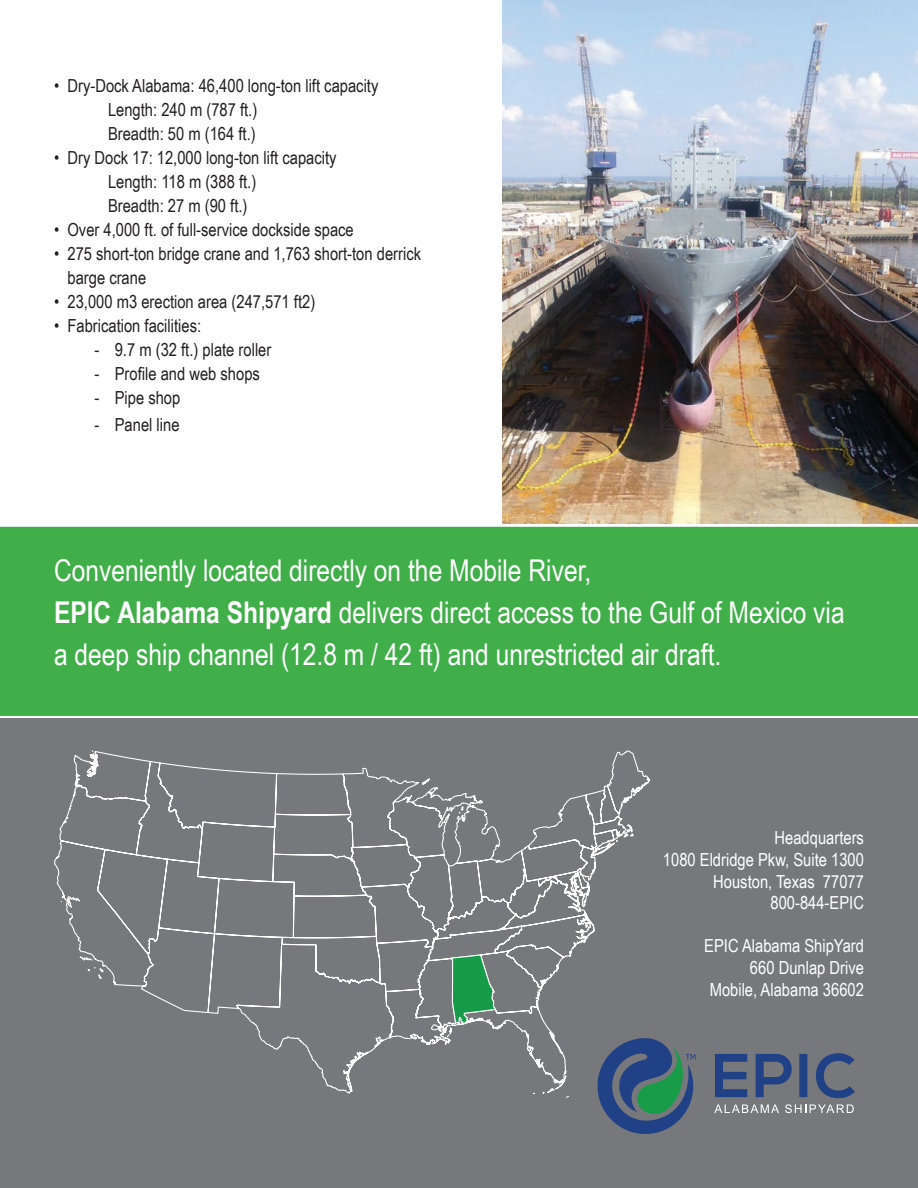
<style>
.page{position:relative;width:918px;height:1188px;background:#fff}
.page>*{position:absolute;margin:0;border:0;box-sizing:border-box;transform-origin:0 0}
.t1{font:30px/42px "Arial Narrow";color:#fff}
.t2{font:18px/24px "Arial Narrow";color:#231f20}
.t3{font:18px/21.6px "Arial Narrow";color:#fff;text-align:right}
.s1{font-weight:700}
</style>
<div class="page">
<div style="left:0;top:526px;width:918px;height:193px;background:#40ae49"></div>
<img style="left:502px;top:0;width:416px;height:524px">
<div style="left:0;top:719px;width:918px;height:469px;background:#76787b"></div>
<svg style="left:54px;top:750px;width:596px;height:348px"></svg>
<svg style="left:450px;top:954px;width:47px;height:72px"></svg>
<svg style="left:714px;top:1104px;width:65px;height:9px"></svg>
<svg style="left:785px;top:1104px;width:69px;height:9px"></svg>
<svg style="left:715px;top:1053px;width:140px;height:45px"></svg>
<svg style="left:597px;top:1038px;width:99px;height:96px"></svg>
<p class="t2" style="left:108px;top:73px;width:272px;text-indent:-54px">• Dry-Dock Alabama: 46,400 long-ton lift capacity<br>Length: 240 m (787 ft.)<br>Breadth: 50 m (164 ft.)</p>
<p class="t2" style="left:108px;top:145px;width:230px;text-indent:-54px">• Dry Dock 17: 12,000 long-ton lift capacity<br>Length: 118 m (388 ft.)<br>Breadth: 27 m (90 ft.)</p>
<p class="t2" style="left:54px;top:217px;width:301px">• Over 4,000 ft. of full-service dockside space</p>
<p class="t2" style="left:68px;top:241px;width:355px;text-indent:-14px">• 275 short-ton bridge crane and 1,763 short-ton derrick barge crane</p>
<p class="t2" style="left:54px;top:289px;width:263px">• 23,000 m3 erection area (247,571 ft2)</p>
<p class="t2" style="left:54px;top:313px;width:149px">• Fabrication facilities:</p>
<p class="t2" style="left:94px;top:337px;width:178px">- 9.7 m (32 ft.) plate roller</p>
<p class="t2" style="left:94px;top:361px;width:167px">- Profile and web shops</p>
<p class="t2" style="left:94px;top:385px;width:87px">- Pipe shop</p>
<p class="t2" style="left:94px;top:412px;width:87px">- Panel line</p>
<h1 class="t1" style="left:54px;top:549px;width:792px">Conveniently located directly on the Mobile River,<br><span class="s1">EPIC Alabama Shipyard</span> delivers direct access to the Gulf of Mexico via a deep ship channel (12.8 m / 42 ft) and unrestricted air draft.</h1>
<p class="t3" style="left:663px;top:827px;width:203px">Headquarters<br>1080 Eldridge Pkw, Suite 1300<br>Houston, Texas 77077<br>800-844-EPIC</p>
<p class="t3" style="left:704px;top:935px;width:161px">EPIC Alabama ShipYard<br>660 Dunlap Drive<br>Mobile, Alabama 36602</p>
</div>
